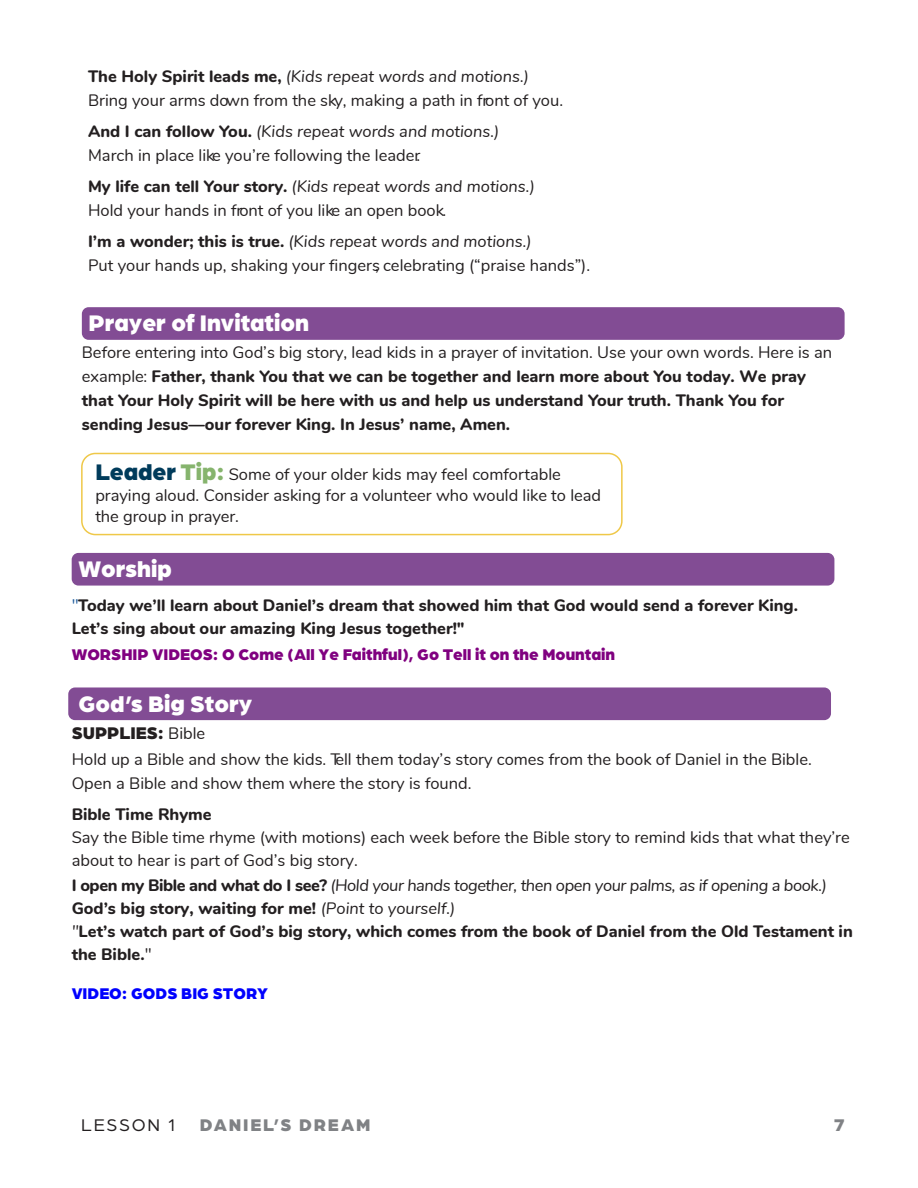
<style>
.page{position:relative;width:918px;height:1188px;background:#fff}
.page>*{position:absolute;margin:0;border:0;box-sizing:border-box;transform-origin:0 0}
.t1{font:900 24px "Arboria";color:#fff}
.t2{font:900 18px "Arboria";letter-spacing:.1em;color:#808285}
.t3{font:900 18px "Arboria";color:#231f20}
.t4{font:18px "Arboria";letter-spacing:.1em;color:#231f20}
.t5{font:16.5px/24px "Nunito";color:#231f20}
.t6{font:800 16.5px/23.1px "Nunito";color:#231f20}
.t7{font:900 16.5px "Arboria";color:#800080}
.t8{font:900 16.5px "Arboria";color:#0001fe}
.s1{font-weight:800}
.s2{font-style:italic}
.s3{font-weight:400}
.s4{font-family:"Arboria";font-weight:900;font-size:24px;color:#003b5b}
.s5{font-family:"Arboria";font-weight:900;font-size:24px;color:#86b46d}
.s6{font-weight:400;color:#215e9e}
.s7{font-family:"Nunito";font-weight:400;font-size:16.5px}
.s8{font-weight:400;font-style:italic}
</style>
<div class="page">
<div style="left:82px;top:307px;width:763px;height:33px;background:#824c94;border-radius:7px"></div>
<div style="left:81px;top:453px;width:542px;height:82px;border:2px solid #efc848;border-radius:14px"></div>
<div style="left:72px;top:553px;width:762px;height:33px;background:#824c94;border-radius:7px"></div>
<div style="left:68px;top:687px;width:763px;height:33px;background:#824c94;border-radius:7px"></div>
<p class="t5" style="left:88px;top:64px;width:477px"><span class="s1">The Holy Spirit leads me,</span> <span class="s2">(Kids repeat words and motions.)<br></span>Bring your arms down from the sky, making a path in front of you.</p>
<p class="t5" style="left:88px;top:118px;width:413px"><span class="s1">And I can follow You.</span> <span class="s2">(Kids repeat words and motions.)<br></span>March in place like you’re following the leader.</p>
<p class="t5" style="left:88px;top:173px;width:448px"><span class="s1">My life can tell Your story.</span> <span class="s2">(Kids repeat words and motions.)<br></span>Hold your hands in front of you like an open book.</p>
<p class="t5" style="left:88px;top:228px;width:504px"><span class="s1">I’m a wonder; this is true.</span> <span class="s2">(Kids repeat words and motions.)<br></span>Put your hands up, shaking your fingers, celebrating (“praise hands”).</p>
<h1 class="t1" style="left:89px;top:306px;width:222px">Prayer of Invitation</h1>
<p class="t6" style="left:82px;top:339px;width:752px;line-height:24px"><span class="s3">Before entering into God’s big story, lead kids in a prayer of invitation. Use your own words. Here is an example:</span> Father, thank You that we can be together and learn more about You today. We pray that Your Holy Spirit will be here with us and help us understand Your truth. Thank You for sending Jesus—our forever King. In Jesus’ name, Amen.</p>
<p class="t5" style="left:95px;top:463px;width:507px;line-height:21px"><span class="s4">Leader</span> <span class="s5">Tip:</span> Some of your older kids may feel comfortable praying aloud. Consider asking for a volunteer who would like to lead the group in prayer.</p>
<h1 class="t1" style="left:78px;top:552px;width:95px">Worship</h1>
<p class="t6" style="left:72px;top:592px;width:728px"><span class="s6">"</span>Today we’ll learn about Daniel’s dream that showed him that God would send a forever King.<br>Let’s sing about our amazing King Jesus together!"</p>
<p class="t7" style="left:72px;top:643px;width:545px">WORSHIP VIDEOS: O Come (All Ye Faithful), Go Tell it on the Mountain</p>
<h1 class="t1" style="left:78px;top:687px;width:175px">God’s Big Story</h1>
<p class="t3" style="left:72px;top:720px;width:135px">SUPPLIES: <span class="s7">Bible</span></p>
<p class="t5" style="left:72px;top:746px;width:742px">Hold up a Bible and show the kids. Tell them today’s story comes from the book of Daniel in the Bible.<br>Open a Bible and show them where the story is found.</p>
<p class="t6" style="left:72px;top:801px;width:141px">Bible Time Rhyme</p>
<p class="t5" style="left:72px;top:824px;width:780px;line-height:23.1px">Say the Bible time rhyme (with motions) each week before the Bible story to remind kids that what they’re about to hear is part of God’s big story.</p>
<p class="t6" style="left:72px;top:873px;width:783px">I open my Bible and what do I see? <span class="s8">(Hold your hands together, then open your palms, as if opening a book.)<br></span>God’s big story, waiting for me! <span class="s8">(Point to yourself.)<br></span><span class="s8">"</span>Let’s watch part of God’s big story, which comes from the book of Daniel from the Old Testament in the Bible.<span class="s3">"</span></p>
<p class="t8" style="left:72px;top:981px;width:198px">VIDEO: GODS BIG STORY</p>
<p class="t4" style="left:81px;top:1113px;width:96px">LESSON 1</p>
<p class="t2" style="left:200px;top:1112px;width:172px">DANIEL’S DREAM</p>
<p class="t2" style="left:834px;top:1112px;width:12px">7</p>
</div>
